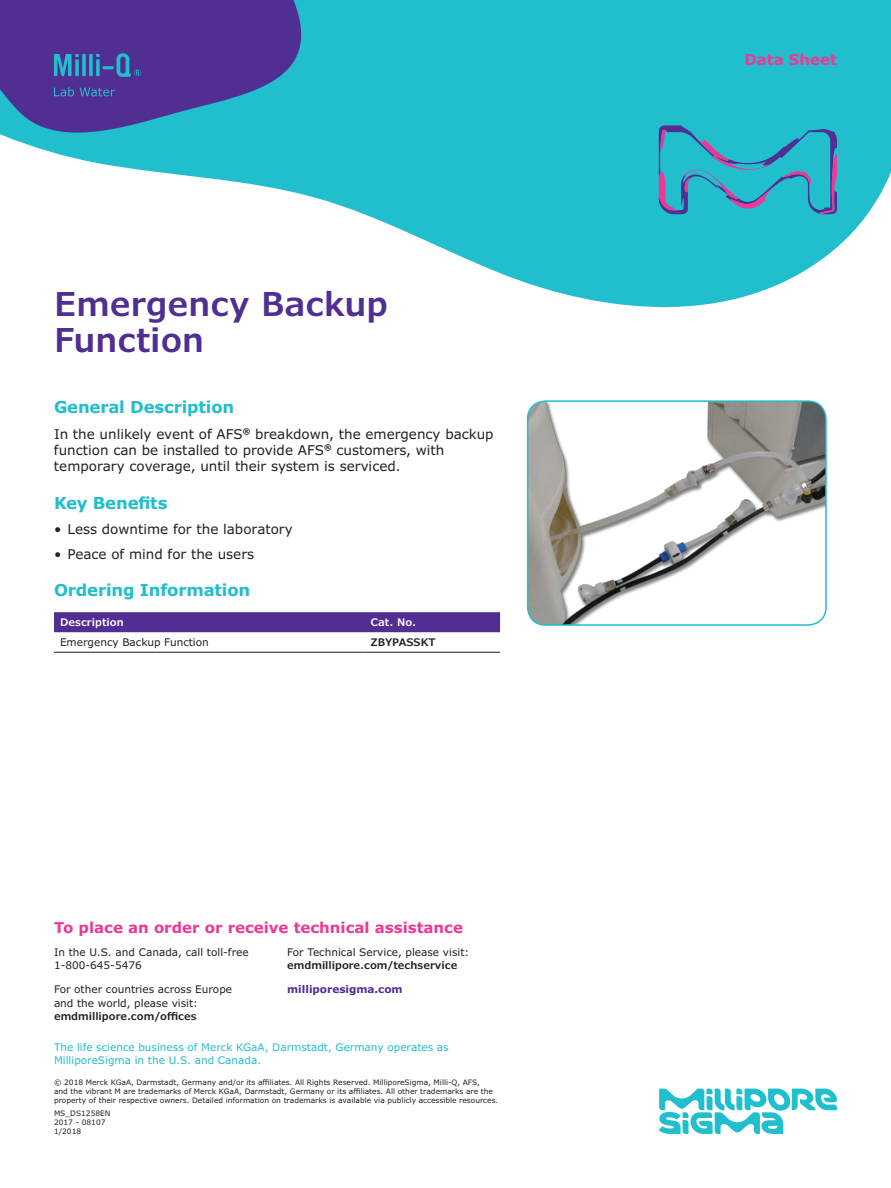
<style>
.page{position:relative;width:891px;height:1188px;background:#fff}
.page>*{position:absolute;margin:0;border:0;box-sizing:border-box;transform-origin:0 0}
.t1{font:600 33px/36px "Verdana Pro";color:#502e92}
.t2{font:700 16.5px "Verdana Pro";letter-spacing:-.01em;color:#21bece}
.t3{font:700 15px "Verdana Pro";color:#ed3896}
.t4{font:13.5px/16.2px "Verdana Pro";color:#231f20}
.t5{font:10.5px/13.5px "Verdana Pro";color:#231f20}
.t6{font:10.5px/12.6px "Verdana Pro";color:#21bece}
.t7{font:600 10.5px "Verdana Pro";color:#231f20}
.t8{font:600 10.5px "Verdana Pro";color:#fff}
.t9{font:700 10.5px "Verdana Pro";color:#502e92}
.t10{font:7.5px/9px "Verdana Pro";color:#231f20}
</style>
<div class="page">
<svg style="left:48px;top:0;width:843px;height:308px;fill:#21bece"></svg>
<svg style="left:659px;top:125px;width:178px;height:89px;background:#33a5c3"></svg>
<svg style="left:0;top:0;width:324px;height:151px;background:#4161a7"></svg>
<svg style="left:54px;top:53px;width:87px;height:43px;background:#4353a1"></svg>
<div style="left:54px;top:612px;width:446px;height:20px;background:#502e92"></div>
<hr style="left:54px;top:652px;width:310px;height:1px;background:#231f20">
<hr style="left:364px;top:652px;width:136px;height:1px;background:#231f20">
<img style="left:528px;top:403px;width:298px;height:222px">
<div style="left:527px;top:400px;width:300px;height:226px;border:2px solid #21bece;border-radius:18px"></div>
<svg style="left:659px;top:1089px;width:178px;height:45px"></svg>
<h1 class="t1" style="left:54px;top:286px;width:336px">Emergency Backup<br>Function</h1>
<h2 class="t2" style="left:54px;top:397px;width:182px">General Description</h2>
<h3 class="t4" style="left:54px;top:426px;width:441px">In the unlikely event of AFS<sup>®</sup> breakdown, the emergency backup function can be installed to provide AFS<sup>®</sup> customers, with temporary coverage, until their system is serviced.</h3>
<h2 class="t2" style="left:54px;top:492px;width:115px">Key Benefits</h2>
<h3 class="t4" style="left:54px;top:521px;width:240px">• Less downtime for the laboratory</h3>
<h3 class="t4" style="left:54px;top:546px;width:202px">• Peace of mind for the users</h3>
<h2 class="t2" style="left:54px;top:580px;width:198px">Ordering Information</h2>
<h3 class="t8" style="left:60px;top:616px;width:65px">Description</h3>
<h3 class="t8" style="left:370px;top:616px;width:47px">Cat. No.</h3>
<h3 class="t5" style="left:60px;top:636px;width:150px">Emergency Backup Function</h3>
<h3 class="t7" style="left:370px;top:636px;width:67px">ZBYPASSKT</h3>
<h3 class="t3" style="left:54px;top:918px;width:411px">To place an order or receive technical assistance</h3>
<h3 class="t5" style="left:54px;top:945px;width:196px">In the U.S. and Canada, call toll-free<br>1-800-645-5476</h3>
<h3 class="t5" style="left:54px;top:983px;width:180px">For other countries across Europe and the world, please visit:</h3>
<h3 class="t7" style="left:54px;top:1010px;width:144px">emdmillipore.com/offices</h3>
<h3 class="t5" style="left:287px;top:945px;width:184px">For Technical Service, please visit:</h3>
<h3 class="t7" style="left:287px;top:959px;width:172px">emdmillipore.com/techservice</h3>
<h3 class="t9" style="left:287px;top:982px;width:117px">milliporesigma.com</h3>
<h3 class="t6" style="left:54px;top:1041px;width:396px">The life science business of Merck KGaA, Darmstadt, Germany operates as<br>MilliporeSigma in the U.S. and Canada.</h3>
<p class="t10" style="left:54px;top:1077px;width:446px">© 2018 Merck KGaA, Darmstadt, Germany and/or its affiliates. All Rights Reserved. MilliporeSigma, Milli-Q, AFS,<br>and the vibrant M are trademarks of Merck KGaA, Darmstadt, Germany or its affiliates. All other trademarks are the property of their respective owners. Detailed information on trademarks is available via publicly accessible resources.</p>
<p class="t10" style="left:54px;top:1109px;width:58px">MS_DS1258EN<br>2017 - 08107<br>1/2018</p>
<h3 class="t3" style="left:744px;top:50px;width:94px">Data Sheet</h3>
</div>
